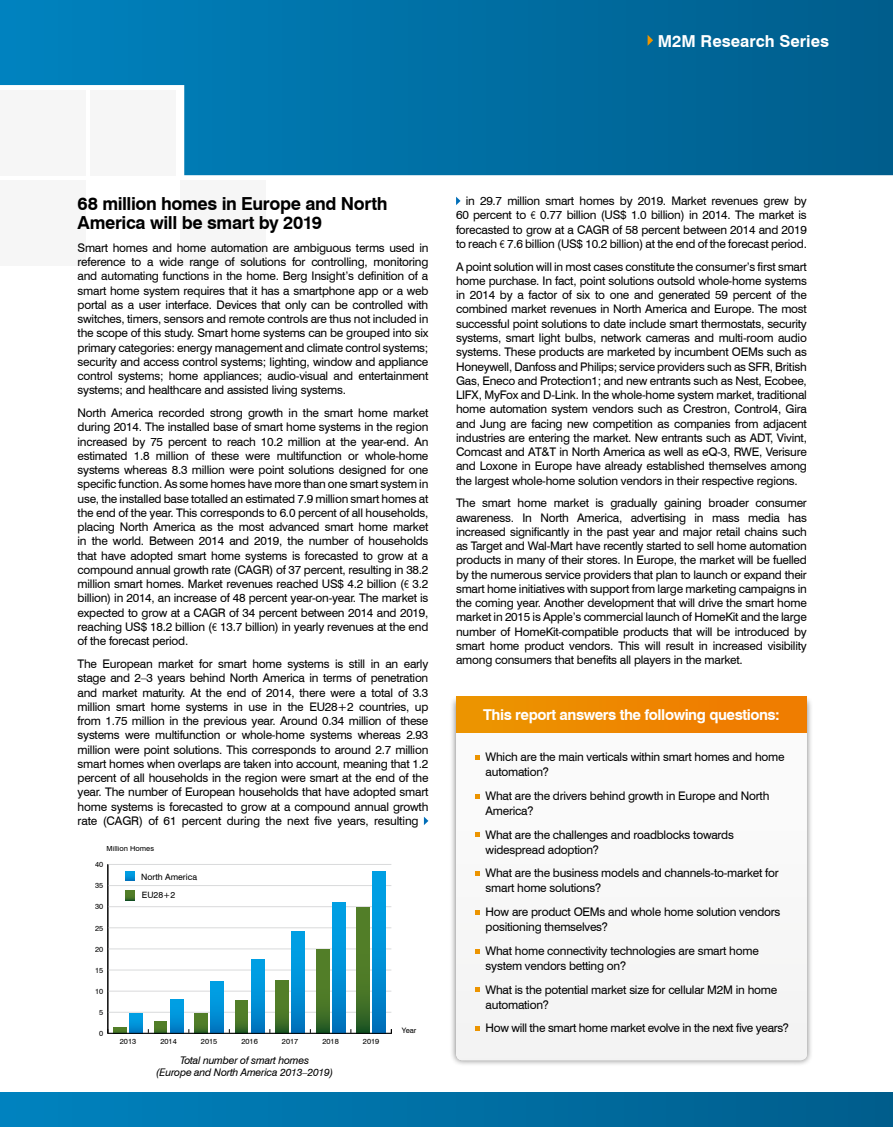
<style>
.page{position:relative;width:893px;height:1127px;background:#fff}
.page>*{position:absolute;margin:0;border:0;box-sizing:border-box;transform-origin:0 0}
.t1{font:700 18px/19.5px "Swiss 721 BT";letter-spacing:-.02em;color:#000}
.t2{font:700 16.5px "Swiss 721 BT";color:#fff}
.t3{font:700 15px "Swiss 721 BT";letter-spacing:-.03em;color:#fff}
.t4{font:11.85px/14.2px "Swiss 721 BT";letter-spacing:-.02em;color:#000}
.t5{font:italic 10.5px/12.6px "Swiss 721 BT";letter-spacing:-.02em;color:#000;text-align:center}
.t6{font:8.7px "Swiss 721 BT";color:#000}
.t7{font:7.5px "Swiss 721 BT";color:#000}
.s1{font-family:"Abadi";font-weight:300;font-stretch:condensed}
</style>
<div class="page">
<svg style="left:0;top:0;width:893px;height:175px;background:#0370a4"></svg>
<div style="left:0;top:1093px;width:893px;height:34px;background:linear-gradient(to right,#0083bf,#005d8b)"></div>
<div style="left:180px;top:180px;width:85px;height:85px;background:#f6f6f6"></div>
<div style="left:90px;top:90px;width:85px;height:85px;background:#f6f6f6"></div>
<div style="left:0;top:90px;width:85px;height:85px;background:#f6f6f6"></div>
<div style="left:0;top:180px;width:85px;height:85px;background:#f6f6f6"></div>
<div style="left:449px;top:695px;width:364px;height:371px;background:#000;opacity:.5"></div>
<svg style="left:456px;top:732px;width:351px;height:328px"></svg>
<div style="left:456px;top:697px;width:351px;height:35px;background:linear-gradient(to right,#ec9500,#f07900)"></div>
<svg style="left:648px;top:35px;width:5px;height:11px"></svg>
<svg style="left:424px;top:817px;width:4px;height:8px"></svg>
<svg style="left:456px;top:197px;width:5px;height:8px"></svg>
<svg style="left:475px;top:755px;width:4px;height:4px"></svg>
<svg style="left:475px;top:794px;width:4px;height:4px"></svg>
<svg style="left:475px;top:833px;width:4px;height:4px"></svg>
<svg style="left:475px;top:871px;width:4px;height:5px"></svg>
<svg style="left:475px;top:910px;width:4px;height:5px"></svg>
<svg style="left:475px;top:949px;width:4px;height:4px"></svg>
<svg style="left:475px;top:988px;width:4px;height:4px"></svg>
<svg style="left:475px;top:1026px;width:4px;height:5px"></svg>
<svg style="left:107px;top:864px;width:285px;height:170px"></svg>
<svg style="left:126px;top:871px;width:9px;height:9px"></svg>
<svg style="left:126px;top:890px;width:9px;height:10px"></svg>
<h2 class="t2" style="left:658px;top:29px;width:173px">M2M Research Series</h2>
<h1 class="t1" style="left:78px;top:193px;width:312px">68 million homes in Europe and North<br>America will be smart by 2019</h1>
<p class="t4" style="left:78px;top:240px;width:352px;text-align:justify">Smart homes and home automation are ambiguous terms used in reference to a wide range of solutions for controlling, monitoring and automating functions in the home. Berg Insight’s definition of a smart home system requires that it has a smartphone app or a web portal as a user interface. Devices that only can be controlled with switches, timers, sensors and remote controls are thus not included in the scope of this study. Smart home systems can be grouped into six primary categories: energy management and climate control systems; security and access control systems; lighting, window and appliance control systems; home appliances; audio-visual and entertainment systems; and healthcare and assisted living systems.</p>
<p class="t4" style="left:78px;top:405px;width:352px;text-align:justify">North America recorded strong growth in the smart home market during 2014. The installed base of smart home systems in the region increased by 75 percent to reach 10.2 million at the year-end. An estimated 1.8 million of these were multifunction or whole-home systems whereas 8.3 million were point solutions designed for one specific function. As some homes have more than one smart system in use, the installed base totalled an estimated 7.9 million smart homes at the end of the year. This corresponds to 6.0 percent of all households, placing North America as the most advanced smart home market in the world. Between 2014 and 2019, the number of households that have adopted smart home systems is forecasted to grow at a compound annual growth rate (CAGR) of 37 percent, resulting in 38.2 million smart homes. Market revenues reached US$ 4.2 billion (<span class="s1">€</span> 3.2 billion) in 2014, an increase of 48 percent year-on-year. The market is expected to grow at a CAGR of 34 percent between 2014 and 2019, reaching US$ 18.2 billion (<span class="s1">€</span> 13.7 billion) in yearly revenues at the end of the forecast period.</p>
<p class="t4" style="left:78px;top:656px;width:352px;text-align:justify">The European market for smart home systems is still in an early stage and 2–3 years behind North America in terms of penetration and market maturity. At the end of 2014, there were a total of 3.3 million smart home systems in use in the EU28+2 countries, up from 1.75 million in the previous year. Around 0.34 million of these systems were multifunction or whole-home systems whereas 2.93 million were point solutions. This corresponds to around 2.7 million smart homes when overlaps are taken into account, meaning that 1.2 percent of all households in the region were smart at the end of the year. The number of European households that have adopted smart home systems is forecasted to grow at a compound annual growth rate (CAGR) of 61 percent during the next five years, resulting</p>
<p class="t7" style="left:107px;top:844px;width:49px">Million Homes</p>
<p class="t7" style="left:95px;top:860px;width:10px">40</p>
<p class="t7" style="left:95px;top:881px;width:10px">35</p>
<p class="t7" style="left:95px;top:902px;width:10px">30</p>
<p class="t7" style="left:95px;top:923px;width:10px">25</p>
<p class="t7" style="left:95px;top:944px;width:10px">20</p>
<p class="t7" style="left:95px;top:965px;width:10px">15</p>
<p class="t7" style="left:95px;top:987px;width:10px">10</p>
<p class="t7" style="left:99px;top:1008px;width:6px">5</p>
<p class="t7" style="left:99px;top:1029px;width:6px">0</p>
<p class="t6" style="left:141px;top:872px;width:57px">North America</p>
<p class="t6" style="left:142px;top:890px;width:35px">EU28+2</p>
<p class="t7" style="left:120px;top:1036px;width:18px">2013</p>
<p class="t7" style="left:160px;top:1036px;width:18px">2014</p>
<p class="t7" style="left:201px;top:1036px;width:18px">2015</p>
<p class="t7" style="left:241px;top:1036px;width:18px">2016</p>
<p class="t7" style="left:282px;top:1036px;width:18px">2017</p>
<p class="t7" style="left:322px;top:1036px;width:18px">2018</p>
<p class="t7" style="left:363px;top:1036px;width:18px">2019</p>
<p class="t5" style="left:156px;top:1053px;width:179px">Total number of smart homes<br>(Europe and North America 2013–2019)</p>
<p class="t7" style="left:402px;top:1025px;width:16px">Year</p>
<p class="t4" style="left:456px;top:193px;width:352px;text-align:justify;text-indent:10px">in 29.7 million smart homes by 2019. Market revenues grew by 60 percent to <span class="s1">€</span> 0.77 billion (US$ 1.0 billion) in 2014. The market is forecasted to grow at a CAGR of 58 percent between 2014 and 2019 to reach <span class="s1">€</span> 7.6 billion (US$ 10.2 billion) at the end of the forecast period.</p>
<p class="t4" style="left:456px;top:259px;width:352px;text-align:justify">A point solution will in most cases constitute the consumer’s first smart home purchase. In fact, point solutions outsold whole-home systems in 2014 by a factor of six to one and generated 59 percent of the combined market revenues in North America and Europe. The most successful point solutions to date include smart thermostats, security systems, smart light bulbs, network cameras and multi-room audio systems. These products are marketed by incumbent OEMs such as Honeywell, Danfoss and Philips; service providers such as SFR, British Gas, Eneco and Protection1; and new entrants such as Nest, Ecobee, LIFX, MyFox and D-Link. In the whole-home system market, traditional home automation system vendors such as Crestron, Control4, Gira and Jung are facing new competition as companies from adjacent industries are entering the market. New entrants such as ADT, Vivint, Comcast and AT&amp;T in North America as well as eQ-3, RWE, Verisure and Loxone in Europe have already established themselves among the largest whole-home solution vendors in their respective regions.</p>
<p class="t4" style="left:456px;top:495px;width:352px;text-align:justify">The smart home market is gradually gaining broader consumer awareness. In North America, advertising in mass media has increased significantly in the past year and major retail chains such as Target and Wal-Mart have recently started to sell home automation products in many of their stores. In Europe, the market will be fuelled by the numerous service providers that plan to launch or expand their smart home initiatives with support from large marketing campaigns in the coming year. Another development that will drive the smart home market in 2015 is Apple’s commercial launch of HomeKit and the large number of HomeKit-compatible products that will be introduced by smart home product vendors. This will result in increased visibility among consumers that benefits all players in the market.</p>
<p class="t3" style="left:483px;top:704px;width:298px">This report answers the following questions:</p>
<p class="t4" style="left:486px;top:749px;width:300px;line-height:15px">Which are the main verticals within smart homes and home automation?</p>
<p class="t4" style="left:486px;top:788px;width:285px;line-height:15px">What are the drivers behind growth in Europe and North<br>America?</p>
<p class="t4" style="left:486px;top:826px;width:250px;line-height:15px">What are the challenges and roadblocks towards widespread adoption?</p>
<p class="t4" style="left:486px;top:865px;width:295px;line-height:15px">What are the business models and channels-to-market for smart home solutions?</p>
<p class="t4" style="left:486px;top:904px;width:296px;line-height:15px">How are product OEMs and whole home solution vendors positioning themselves?</p>
<p class="t4" style="left:486px;top:943px;width:275px;line-height:15px">What home connectivity technologies are smart home system vendors betting on?</p>
<p class="t4" style="left:486px;top:981px;width:293px;line-height:15px">What is the potential market size for cellular M2M in home automation?</p>
<p class="t4" style="left:486px;top:1020px;width:305px">How will the smart home market evolve in the next five years?</p>
</div>
